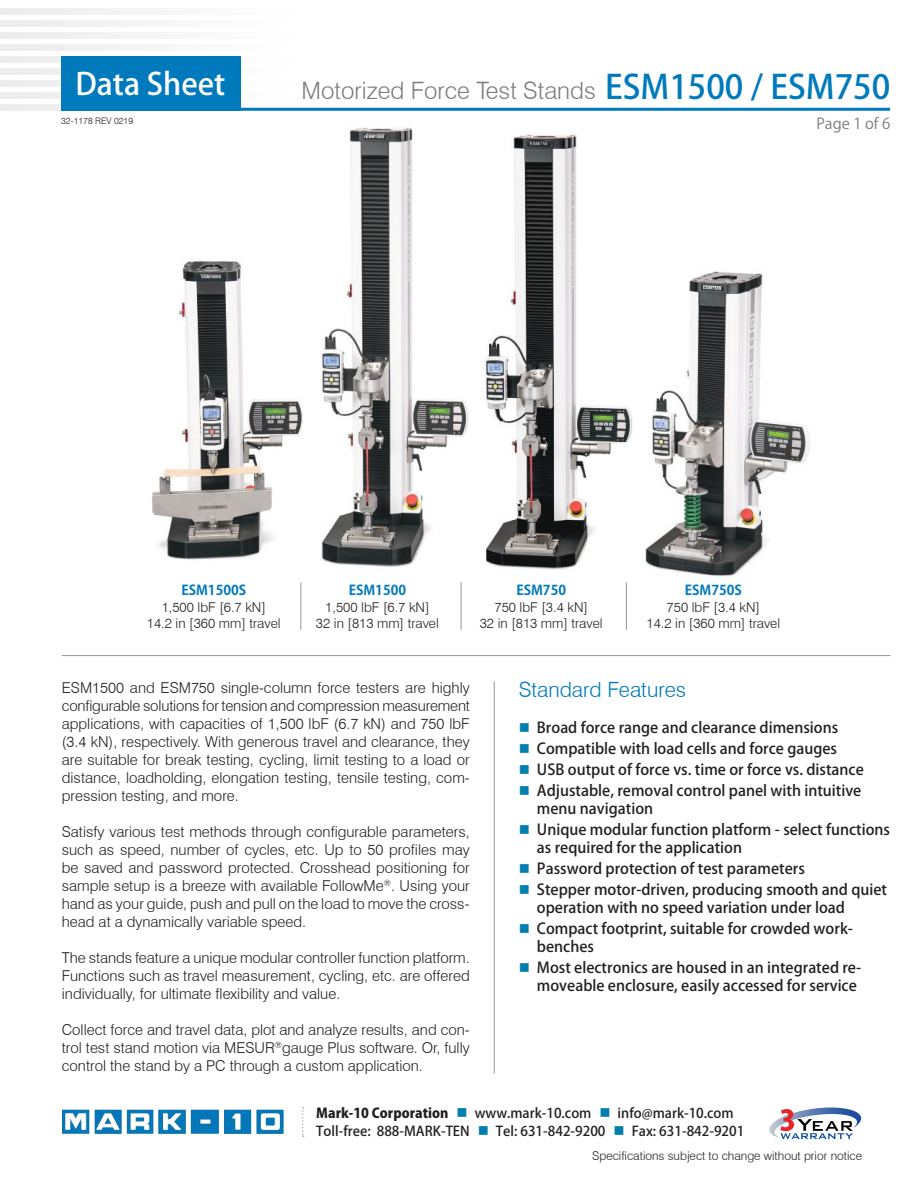
<style>
.page{position:relative;width:918px;height:1188px;background:#fff}
.page>*{position:absolute;margin:0;border:0;box-sizing:border-box;transform-origin:0 0}
.t1{font:500 30.3px "Koz Go Std";color:#fff}
.t2{font:300 24px "Swiss 721 BT";color:#7d7c7e}
.t3{font:300 21px "Swiss 721 BT";color:#007abd}
.t4{font:300 15px/18px "Swiss 721 BT";color:#241f1f;text-align:justify}
.t5{font:500 15px/18px "Koz Go Std";color:#241f1f}
.t6{font:15px "Koz Go Std";color:#7d7c7e}
.t7{font:300 13.5px/16.2px "Swiss 721 BT";color:#241f1f;text-align:center}
.t8{font:500 13.5px/18px "Koz Go Std";color:#241f1f}
.t9{font:700 13.5px "Koz Go Pro";color:#007abd}
.t10{font:300 12px "Swiss 721 BT";color:#241f1f}
.t11{font:300 9px "Swiss 721 BT";color:#241f1f}
.s1{font-family:"Koz Go Pro";font-weight:500;font-size:33px;color:#007abd}
.s2{color:#007faf}
.s3{font-weight:800}
</style>
<div class="page">
<img style="left:0;top:56px;width:241px;height:7px">
<img style="left:0;top:68px;width:241px;height:7px">
<img style="left:0;top:80px;width:241px;height:7px">
<img style="left:0;top:92px;width:241px;height:7px">
<img style="left:0;top:104px;width:311px;height:7px">
<hr style="left:61px;top:108px;width:829px;height:3px;background:#007abd">
<div style="left:61px;top:56px;width:179px;height:55px;background:#007abd"></div>
<svg style="left:302px;top:1107px;width:2px;height:30px"></svg>
<svg style="left:769px;top:1108px;width:92px;height:31px"></svg>
<img style="left:62px;top:1110px;width:222px;height:24px">
<img style="left:152px;top:127px;width:658px;height:470px">
<hr style="left:494px;top:681px;width:1px;height:393px;background:#969698">
<hr style="left:300px;top:582px;width:1px;height:48px;background:#969698">
<hr style="left:461px;top:582px;width:1px;height:48px;background:#969698">
<hr style="left:626px;top:582px;width:1px;height:48px;background:#969698">
<hr style="left:62px;top:655px;width:828px;height:1px;background:#969698">
<h1 class="t1" style="left:75px;top:65px;width:151px">Data Sheet</h1>
<p class="t11" style="left:61px;top:115px;width:73px">32-1178 REV 0219</p>
<h2 class="t2" style="left:302px;top:76px;width:590px">Motorized Force Test Stands <span class="s1">ESM1500 / ESM750</span></h2>
<p class="t6" style="left:816px;top:114px;width:75px">Page 1 of 6</p>
<p class="t9" style="left:181px;top:582px;width:66px">ESM1500S</p>
<p class="t7" style="left:147px;top:599px;width:135px">1,500 lbF [6.7 kN]<br>14.2 in [360 mm] travel</p>
<p class="t9" style="left:349px;top:582px;width:59px">ESM1500</p>
<p class="t7" style="left:316px;top:599px;width:124px">1,500 lbF [6.7 kN]<br>32 in [813 mm] travel</p>
<p class="t9" style="left:516px;top:582px;width:51px">ESM750</p>
<p class="t7" style="left:480px;top:599px;width:124px">750 lbF [3.4 kN]<br>32 in [813 mm] travel</p>
<p class="t9" style="left:685px;top:582px;width:59px">ESM750S</p>
<p class="t7" style="left:647px;top:599px;width:135px">750 lbF [3.4 kN]<br>14.2 in [360 mm] travel</p>
<p class="t4" style="left:62px;top:678px;width:410px">ESM1500 and ESM750 single-column force testers are highly configurable solutions for tension and compression measurement applications, with capacities of 1,500 lbF (6.7 kN) and 750 lbF (3.4 kN), respectively. With generous travel and clearance, they are suitable for break testing, cycling, limit testing to a load or distance, loadholding, elongation testing, tensile testing, com&shy;pression testing, and more.</p>
<p class="t4" style="left:62px;top:822px;width:409px">Satisfy various test methods through configurable parameters, such as speed, number of cycles, etc. Up to 50 profiles may be saved and password protected. Crosshead positioning for sample setup is a breeze with available FollowMe<sup>®</sup>. Using your hand as your guide, push and pull on the load to move the cross&shy;head at a dynamically variable speed.</p>
<p class="t4" style="left:62px;top:948px;width:409px">The stands feature a unique modular controller function platform.<br>Functions such as travel measurement, cycling, etc. are offered individually, for ultimate flexibility and value.</p>
<p class="t4" style="left:62px;top:1020px;width:409px">Collect force and travel data, plot and analyze results, and con&shy;trol test stand motion via MESUR<sup>®</sup>gauge Plus software. Or, fully control the stand by a PC through a custom application.</p>
<h3 class="t3" style="left:519px;top:677px;width:169px">Standard Features</h3>
<p class="t5" style="left:519px;top:719px;width:321px"><span class="s2">■</span> Broad force range and clearance dimensions</p>
<p class="t5" style="left:519px;top:740px;width:320px"><span class="s2">■</span> Compatible with load cells and force gauges</p>
<p class="t5" style="left:519px;top:761px;width:347px"><span class="s2">■</span> USB output of force vs. time or force vs. distance</p>
<p class="t5" style="left:537px;top:782px;width:326px;text-indent:-18px"><span class="s2">■</span> Adjustable, removal control panel with intuitive menu navigation</p>
<p class="t5" style="left:537px;top:821px;width:355px;text-indent:-18px"><span class="s2">■</span> Unique modular function platform - select functions as required for the application</p>
<p class="t5" style="left:519px;top:860px;width:288px"><span class="s2">■</span> Password protection of test parameters</p>
<p class="t5" style="left:537px;top:881px;width:352px;text-indent:-18px"><span class="s2">■</span> Stepper motor-driven, producing smooth and quiet operation with no speed variation under load</p>
<p class="t5" style="left:537px;top:920px;width:318px;text-indent:-18px"><span class="s2">■</span> Compact footprint, suitable for crowded work&shy;benches</p>
<p class="t5" style="left:519px;top:959px;width:344px;text-align:right"><span class="s2">■</span> Most electronics are housed in an integrated re&shy;moveable enclosure, easily accessed for service</p>
<p class="t8" style="left:316px;top:1105px;width:430px"><span class="s3">Mark-10 Corporation</span> <span class="s2">■</span> www.mark-10.com <span class="s2">■</span> info@mark-10.com<br>Toll-free: 888-MARK-TEN <span class="s2">■</span> Tel: 631-842-9200 <span class="s2">■</span> Fax: 631-842-9201</p>
<p class="t10" style="left:592px;top:1149px;width:271px">Specifications subject to change without prior notice</p>
</div>
